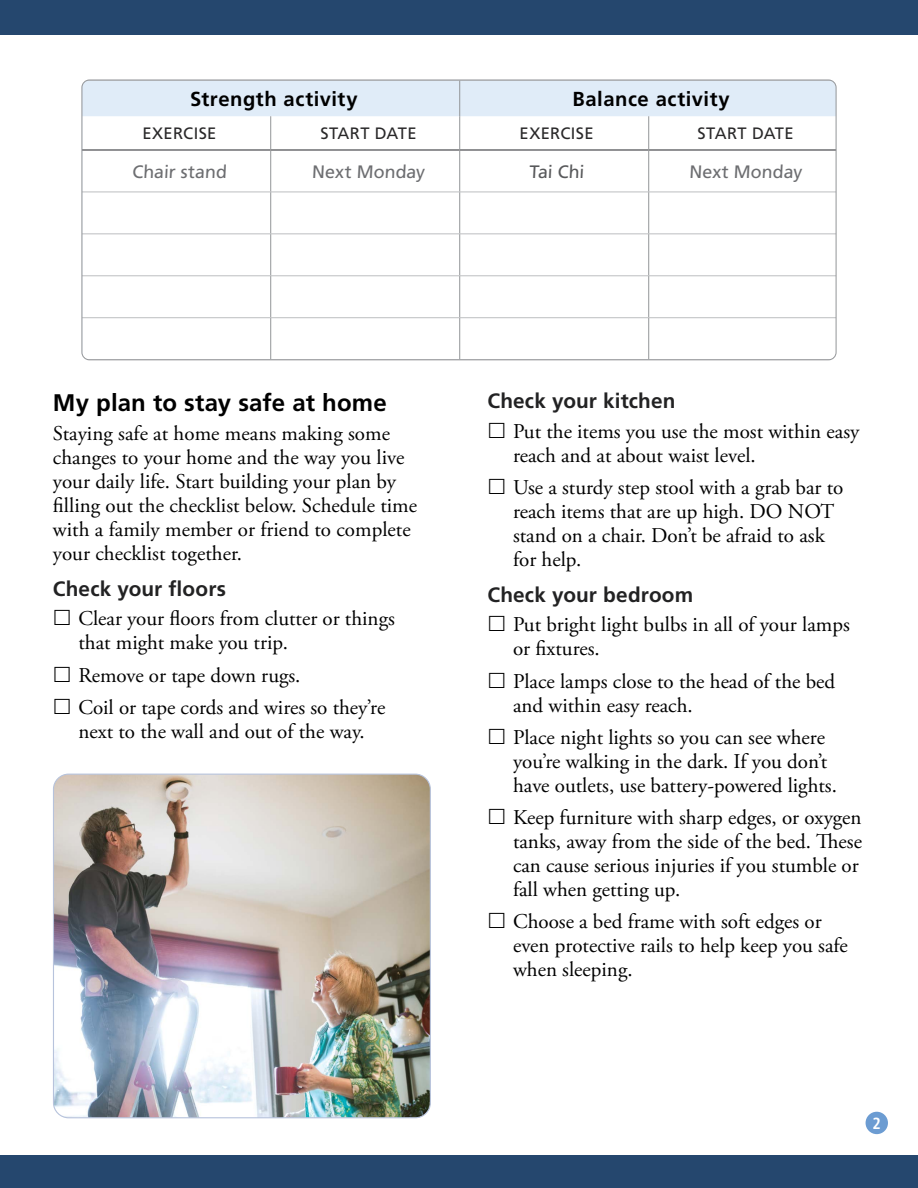
<style>
.page{position:relative;width:918px;height:1188px;background:#fff}
.page>*{position:absolute;margin:0;border:0;box-sizing:border-box;transform-origin:0 0}
.Level_1__h2{font:700 24px "Frutiger LT Std";letter-spacing:.005em;color:#000}
.Main__p{font:21px/24px "Adobe Garamond Pro";color:#000}
.Level_2__h3{font:700 20.85px "Frutiger LT Std";letter-spacing:.005em;color:#222223}
.t1{font:700 20.25px "Frutiger LT Std";letter-spacing:.03em;color:#000}
.t2{font:18px "Frutiger LT Std";color:#6d6e71}
.t3{font:18px "Frutiger LT Std";color:#58595b}
.t4{font:16.5px "Frutiger LT Std";letter-spacing:.02em;color:#292829}
.t5{font:700 condensed 16.2px "Frutiger LT Std";color:#fff}
</style>
<div class="page">
<div style="left:0;top:1156px;width:918px;height:32px;background:#25476e"></div>
<div style="left:866px;top:1112px;width:22px;height:22px;background:#6c9cd2;border-radius:50%"></div>
<div style="left:0;top:0;width:918px;height:35px;background:#25476e"></div>
<div style="left:83px;top:81px;width:753px;height:35px;background:#e0ecf8"></div>
<hr style="left:459px;top:80px;width:1px;height:36px;background:#939598">
<hr style="left:270px;top:116px;width:1px;height:33px;background:#939598">
<hr style="left:459px;top:116px;width:1px;height:33px;background:#939598">
<hr style="left:648px;top:116px;width:1px;height:33px;background:#939598">
<hr style="left:270px;top:151px;width:1px;height:41px;background:#939598">
<hr style="left:459px;top:151px;width:1px;height:41px;background:#939598">
<hr style="left:648px;top:151px;width:1px;height:41px;background:#939598">
<hr style="left:270px;top:192px;width:1px;height:42px;background:#939598">
<hr style="left:459px;top:192px;width:1px;height:42px;background:#939598">
<hr style="left:648px;top:192px;width:1px;height:42px;background:#939598">
<hr style="left:270px;top:234px;width:1px;height:42px;background:#939598">
<hr style="left:459px;top:234px;width:1px;height:42px;background:#939598">
<hr style="left:648px;top:234px;width:1px;height:42px;background:#939598">
<hr style="left:270px;top:276px;width:1px;height:42px;background:#939598">
<hr style="left:459px;top:276px;width:1px;height:42px;background:#939598">
<hr style="left:648px;top:276px;width:1px;height:42px;background:#939598">
<hr style="left:270px;top:318px;width:1px;height:41px;background:#939598">
<hr style="left:459px;top:318px;width:1px;height:41px;background:#939598">
<hr style="left:648px;top:318px;width:1px;height:41px;background:#939598">
<hr style="left:82px;top:80px;width:189px;height:1px;background:#bcbec0">
<hr style="left:649px;top:80px;width:187px;height:1px;background:#bcbec0">
<hr style="left:82px;top:80px;width:1px;height:36px;background:#c6d5ee">
<hr style="left:82px;top:318px;width:1px;height:41px;background:#c6d5ee">
<hr style="left:82px;top:192px;width:189px;height:1px;background:#bcbec0">
<hr style="left:271px;top:192px;width:189px;height:1px;background:#bcbec0">
<hr style="left:460px;top:192px;width:189px;height:1px;background:#bcbec0">
<hr style="left:649px;top:192px;width:187px;height:1px;background:#bcbec0">
<hr style="left:82px;top:234px;width:189px;height:1px;background:#bcbec0">
<hr style="left:271px;top:234px;width:189px;height:1px;background:#bcbec0">
<hr style="left:460px;top:234px;width:189px;height:1px;background:#bcbec0">
<hr style="left:649px;top:234px;width:187px;height:1px;background:#bcbec0">
<hr style="left:82px;top:276px;width:189px;height:1px;background:#bcbec0">
<hr style="left:271px;top:276px;width:189px;height:1px;background:#bcbec0">
<hr style="left:460px;top:276px;width:189px;height:1px;background:#bcbec0">
<hr style="left:649px;top:276px;width:187px;height:1px;background:#bcbec0">
<hr style="left:82px;top:317px;width:189px;height:1px;background:#bcbec0">
<hr style="left:271px;top:317px;width:189px;height:1px;background:#bcbec0">
<hr style="left:460px;top:317px;width:189px;height:1px;background:#bcbec0">
<hr style="left:649px;top:317px;width:187px;height:1px;background:#bcbec0">
<hr style="left:82px;top:359px;width:189px;height:1px;background:#bcbec0">
<hr style="left:649px;top:359px;width:187px;height:1px;background:#bcbec0">
<hr style="left:82px;top:149px;width:189px;height:2px;background:#6d6e71">
<hr style="left:271px;top:149px;width:189px;height:2px;background:#6d6e71">
<hr style="left:460px;top:149px;width:189px;height:2px;background:#6d6e71">
<hr style="left:649px;top:149px;width:187px;height:2px;background:#6d6e71">
<img style="left:53px;top:774px;width:377px;height:344px">
<div style="left:53px;top:774px;width:378px;height:344px;border:1px solid #b7c3dc;border-radius:15px"></div>
<p class="t1" style="left:190px;top:87px;width:169px">Strength activity</p>
<p class="t1" style="left:572px;top:87px;width:159px">Balance activity</p>
<p class="t4" style="left:142px;top:124px;width:76px">EXERCISE</p>
<p class="t4" style="left:320px;top:124px;width:98px">START DATE</p>
<p class="t4" style="left:520px;top:124px;width:76px">EXERCISE</p>
<p class="t4" style="left:698px;top:124px;width:98px">START DATE</p>
<p class="t2" style="left:132px;top:161px;width:97px">Chair stand</p>
<p class="t2" style="left:312px;top:161px;width:115px">Next Monday</p>
<p class="t3" style="left:529px;top:161px;width:58px">Tai Chi</p>
<p class="t2" style="left:689px;top:161px;width:115px">Next Monday</p>
<p class="Level_1__h2" style="left:53px;top:388px;width:335px">My plan to stay safe at home</p>
<p class="Main__p" style="left:53px;top:422px;width:366px">Staying safe at home means making some changes to your home and the way you live your daily life. Start building your plan by filling out the checklist below. Schedule time with a family member or friend to complete your checklist together.</p>
<p class="Level_2__h3" style="left:53px;top:577px;width:175px">Check your floors</p>
<p class="Main__p" style="left:78px;top:607px;width:318px">Clear your floors from clutter or things that might make you trip.</p>
<p class="Main__p" style="left:78px;top:664px;width:224px">Remove or tape down rugs.</p>
<p class="Main__p" style="left:78px;top:696px;width:308px">Coil or tape cords and wires so they’re next to the wall and out of the way.</p>
<p class="Level_2__h3" style="left:488px;top:389px;width:189px">Check your kitchen</p>
<p class="Main__p" style="left:513px;top:420px;width:348px">Put the items you use the most within easy reach and at about waist level.</p>
<p class="Main__p" style="left:513px;top:476px;width:332px">Use a sturdy step stool with a grab bar to reach items that are up high. DO NOT stand on a chair. Don’t be afraid to ask for help.</p>
<p class="Level_2__h3" style="left:488px;top:583px;width:207px">Check your bedroom</p>
<p class="Main__p" style="left:513px;top:613px;width:338px">Put bright light bulbs in all of your lamps or fixtures.</p>
<p class="Main__p" style="left:513px;top:670px;width:324px">Place lamps close to the head of the bed and within easy reach.</p>
<p class="Main__p" style="left:513px;top:726px;width:325px">Place night lights so you can see where you’re walking in the dark. If you don’t have outlets, use battery-powered lights.</p>
<p class="Main__p" style="left:513px;top:806px;width:350px">Keep furniture with sharp edges, or oxygen tanks, away from the side of the bed. These can cause serious injuries if you stumble or fall when getting up.</p>
<p class="Main__p" style="left:513px;top:910px;width:336px">Choose a bed frame with soft edges or even protective rails to help keep you safe when sleeping.</p>
<p class="t5" style="left:873px;top:1113px;width:10px">2</p>
</div>
